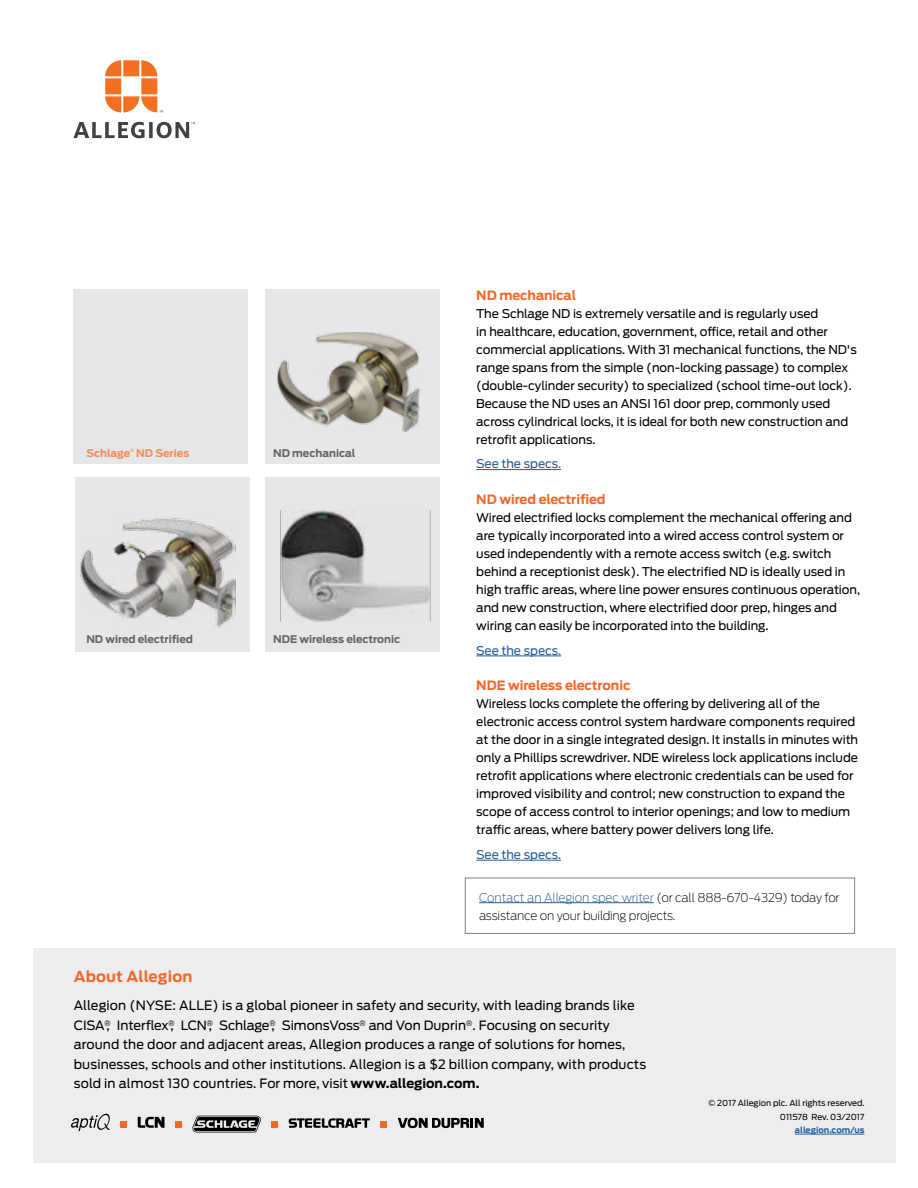
<style>
.page{position:relative;width:918px;height:1188px;background:#fff}
.page>*{position:absolute;margin:0;border:0;box-sizing:border-box;transform-origin:0 0}
.t1{font:700 15px "Antenna";letter-spacing:.01em;color:#f2682a}
.t2{font:12.75px/19.5px "Antenna";letter-spacing:.01em;color:#000}
.t3{font:700 12.75px "Antenna";letter-spacing:-.005em;color:#f2682a}
.t4{font:12px/18px "Antenna";letter-spacing:-.005em;color:#000}
.t5{font:200 12px/18px "Antenna";letter-spacing:-.02em;color:#000}
.t6{font:12px "Antenna";letter-spacing:-.005em;color:#215e9e}
.t7{font:700 10.5px "Antenna";letter-spacing:-.005em;color:#636466}
.t8{font:700 10.5px "Antenna";color:#f68b57}
.t9{font:8.25px/13.5px "Antenna";color:#000;text-align:right}
.t10{font:700 8.25px "Antenna";color:#215e9e}
.t11{font:700 4.5px "Antenna";color:#f68b57}
.s1{color:#215e9e}
.s2{font-weight:700}
</style>
<div class="page">
<svg style="left:105px;top:60px;width:58px;height:52px"></svg>
<svg style="left:73px;top:122px;width:122px;height:16px"></svg>
<hr style="left:476px;top:469px;width:85px;height:1px;background:#215e9e">
<hr style="left:476px;top:656px;width:85px;height:1px;background:#215e9e">
<hr style="left:476px;top:860px;width:85px;height:1px;background:#215e9e">
<div style="left:33px;top:948px;width:863px;height:214px;background:#ededee"></div>
<svg style="left:138px;top:1117px;width:27px;height:11px"></svg>
<div style="left:120px;top:1121px;width:7px;height:7px;background:#f2682a"></div>
<div style="left:175px;top:1121px;width:7px;height:7px;background:#f2682a"></div>
<svg style="left:398px;top:1118px;width:86px;height:10px"></svg>
<svg style="left:192px;top:1116px;width:69px;height:16px"></svg>
<svg style="left:71px;top:1113px;width:39px;height:18px"></svg>
<svg style="left:289px;top:1118px;width:81px;height:10px"></svg>
<div style="left:271px;top:1121px;width:7px;height:7px;background:#f2682a"></div>
<div style="left:380px;top:1121px;width:7px;height:7px;background:#f2682a"></div>
<hr style="left:795px;top:1134px;width:69px;height:1px;background:#215e9e">
<hr style="left:479px;top:902px;width:175px;height:1px;background:#215e9e">
<div style="left:465px;top:878px;width:390px;height:56px;border:1px solid #808285"></div>
<div style="left:73px;top:289px;width:175px;height:175px;background:#e6e7e8"></div>
<div style="left:265px;top:289px;width:175px;height:175px;background:#e6e7e8"></div>
<div style="left:75px;top:477px;width:175px;height:175px;background:#e6e7e8"></div>
<div style="left:265px;top:477px;width:175px;height:175px;background:#e6e7e8"></div>
<img style="left:80px;top:518px;width:156px;height:110px">
<img style="left:278px;top:333px;width:142px;height:99px">
<img style="left:280px;top:510px;width:151px;height:111px">
<p class="t8" style="left:86px;top:447px;width:45px">Schlage</p>
<p class="t11" style="left:130px;top:448px;width:5px">®</p>
<p class="t8" style="left:136px;top:447px;width:55px">ND Series</p>
<p class="t7" style="left:273px;top:447px;width:84px">ND mechanical</p>
<p class="t7" style="left:86px;top:633px;width:108px">ND wired electrified</p>
<p class="t7" style="left:273px;top:633px;width:129px">NDE wireless electronic</p>
<p class="t3" style="left:476px;top:287px;width:101px">ND mechanical</p>
<p class="t4" style="left:476px;top:304px;width:382px">The Schlage ND is extremely versatile and is regularly used<br>in healthcare, education, government, office, retail and other commercial applications. With 31 mechanical functions, the ND's range spans from the simple (non-locking passage) to complex (double-cylinder security) to specialized (school time-out lock).<br>Because the ND uses an ANSI 161 door prep, commonly used across cylindrical locks, it is ideal for both new construction and retrofit applications.</p>
<p class="t6" style="left:476px;top:457px;width:86px">See the specs.</p>
<p class="t3" style="left:476px;top:492px;width:131px">ND wired electrified</p>
<p class="t4" style="left:476px;top:509px;width:385px">Wired electrified locks complement the mechanical offering and are typically incorporated into a wired access control system or used independently with a remote access switch (e.g. switch behind a receptionist desk). The electrified ND is ideally used in high traffic areas, where line power ensures continuous operation, and new construction, where electrified door prep, hinges and wiring can easily be incorporated into the building.</p>
<p class="t6" style="left:476px;top:643px;width:86px">See the specs.</p>
<p class="t3" style="left:476px;top:678px;width:156px">NDE wireless electronic</p>
<p class="t4" style="left:476px;top:695px;width:383px">Wireless locks complete the offering by delivering all of the electronic access control system hardware components required at the door in a single integrated design. It installs in minutes with only a Phillips screwdriver. NDE wireless lock applications include retrofit applications where electronic credentials can be used for improved visibility and control; new construction to expand the scope of access control to interior openings; and low to medium traffic areas, where battery power delivers long life.</p>
<p class="t6" style="left:476px;top:848px;width:86px">See the specs.</p>
<p class="t5" style="left:479px;top:888px;width:362px"><span class="s1">Contact an Allegion spec writer</span> (or call 888-670-4329) today for assistance on your building projects.</p>
<p class="t1" style="left:74px;top:967px;width:120px">About Allegion</p>
<p class="t2" style="left:74px;top:996px;width:574px">Allegion (NYSE: ALLE) is a global pioneer in safety and security, with leading brands like CISA<sup>®</sup>, Interflex<sup>®</sup>, LCN<sup>®</sup>, Schlage<sup>®</sup>, SimonsVoss<sup>®</sup> and Von Duprin<sup>®</sup>. Focusing on security around the door and adjacent areas, Allegion produces a range of solutions for homes, businesses, schools and other institutions. Allegion is a $2 billion company, with products sold in almost 130 countries. For more, visit <span class="s2">www.allegion.com.</span></p>
<p class="t9" style="left:709px;top:1097px;width:157px">© 2017 Allegion plc. All rights reserved.<br>011578 Rev. 03/2017</p>
<p class="t10" style="left:795px;top:1125px;width:71px">allegion.com/us</p>
</div>
